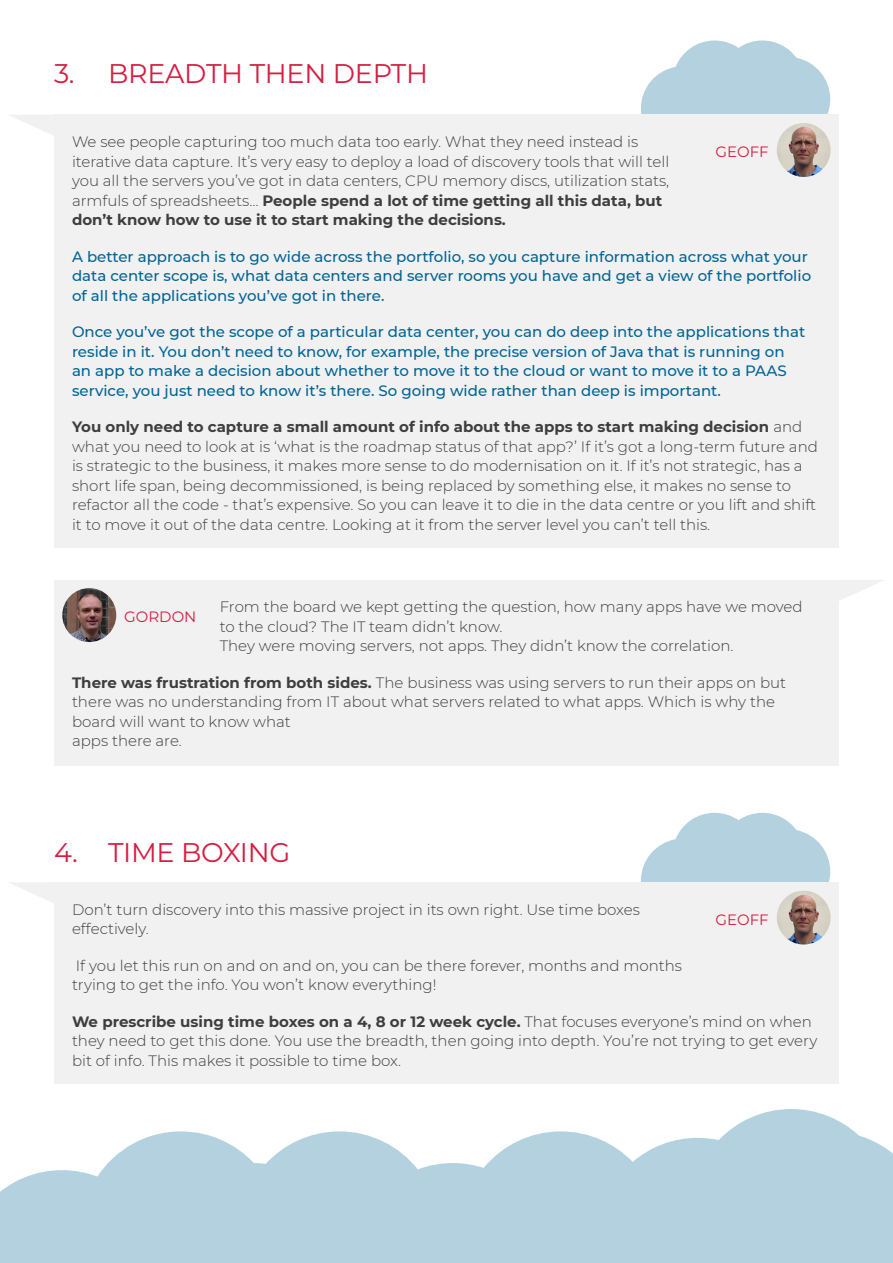
<style>
.page{position:relative;width:893px;height:1263px;background:#fff}
.page>*{position:absolute;margin:0;border:0;box-sizing:border-box;transform-origin:0 0}
.Body_Text__10_13{font:27px "Montserrat";letter-spacing:-.01em;color:#d51d41}
.Body_Text__10_13-2{font:300 15px/19.5px "Montserrat";color:#3e3e3f}
.Body_Text__10_13-3{font:500 15px/19.5px "Montserrat";color:#006496}
.Body_Text__10_13-4{font:15px "Montserrat";color:#d51d41}
.s1{font-weight:700}
</style>
<div class="page">
<svg style="left:641px;top:41px;width:189px;height:74px"></svg>
<div style="left:54px;top:115px;width:785px;height:433px;background:#f1f1f1"></div>
<img style="left:777px;top:123px;width:54px;height:54px;border-radius:27px">
<svg style="left:10px;top:115px;width:44px;height:20px"></svg>
<div style="left:54px;top:580px;width:785px;height:185px;background:#f1f1f1"></div>
<img style="left:62px;top:588px;width:54px;height:54px;border-radius:27px">
<svg style="left:839px;top:580px;width:44px;height:21px"></svg>
<svg style="left:641px;top:813px;width:189px;height:69px"></svg>
<div style="left:54px;top:882px;width:785px;height:202px;background:#f1f1f1"></div>
<img style="left:777px;top:890px;width:54px;height:54px;border-radius:27px">
<svg style="left:10px;top:882px;width:44px;height:21px"></svg>
<svg style="left:0;top:1109px;width:893px;height:154px;fill:#b3d1df"></svg>
<p class="Body_Text__10_13" style="left:54px;top:54px;width:376px">3. BREADTH THEN DEPTH</p>
<p class="Body_Text__10_13-2" style="left:72px;top:132px;width:599px">We see people capturing too much data too early. What they need instead is iterative data capture. It’s very easy to deploy a load of discovery tools that will tell you all the servers you’ve got in data centers, CPU memory discs, utilization stats, armfuls of spreadsheets… <span class="s1">People spend a lot of time getting all this data, but don’t know how to use it to start making the decisions.</span></p>
<p class="Body_Text__10_13-3" style="left:72px;top:246px;width:741px">A better approach is to go wide across the portfolio, so you capture information across what your data center scope is, what data centers and server rooms you have and get a view of the portfolio of all the applications you’ve got in there.</p>
<p class="Body_Text__10_13-3" style="left:72px;top:322px;width:735px">Once you’ve got the scope of a particular data center, you can do deep into the applications that reside in it. You don’t need to know, for example, the precise version of Java that is running on an app to make a decision about whether to move it to the cloud or want to move it to a PAAS service, you just need to know it’s there. So going wide rather than deep is important.</p>
<p class="Body_Text__10_13-2" style="left:72px;top:417px;width:747px"><span class="s1">You only need to capture a small amount of info about the apps to start making decision</span> and what you need to look at is ‘what is the roadmap status of that app?’ If it’s got a long-term future and is strategic to the business, it makes more sense to do modernisation on it. If it’s not strategic, has a short life span, being decommissioned, is being replaced by something else, it makes no sense to refactor all the code - that’s expensive. So you can leave it to die in the data centre or you lift and shift it to move it out of the data centre. Looking at it from the server level you can’t tell this.</p>
<p class="Body_Text__10_13-4" style="left:716px;top:142px;width:55px">GEOFF</p>
<p class="Body_Text__10_13-4" style="left:124px;top:607px;width:74px">GORDON</p>
<p class="Body_Text__10_13-2" style="left:220px;top:597px;width:584px">From the board we kept getting the question, how many apps have we moved to the cloud? The IT team didn’t know.<br>They were moving servers, not apps. They didn’t know the correlation.</p>
<p class="Body_Text__10_13-2" style="left:72px;top:672px;width:716px"><span class="s1">There was frustration from both sides.</span> The business was using servers to run their apps on but there was no understanding from IT about what servers related to what apps. Which is why the board will want to know what<br>apps there are.</p>
<p class="Body_Text__10_13" style="left:54px;top:833px;width:238px">4. TIME BOXING</p>
<p class="Body_Text__10_13-2" style="left:72px;top:899px;width:569px">Don’t turn discovery into this massive project in its own right. Use time boxes effectively.</p>
<p class="Body_Text__10_13-2" style="left:72px;top:955px;width:611px">If you let this run on and on and on, you can be there forever, months and months trying to get the info. You won’t know everything!</p>
<p class="Body_Text__10_13-2" style="left:72px;top:1011px;width:747px"><span class="s1">We prescribe using time boxes on a 4, 8 or 12 week cycle.</span> That focuses everyone’s mind on when they need to get this done. You use the breadth, then going into depth. You’re not trying to get every bit of info. This makes it possible to time box.</p>
<p class="Body_Text__10_13-4" style="left:716px;top:909px;width:55px">GEOFF</p>
</div>
